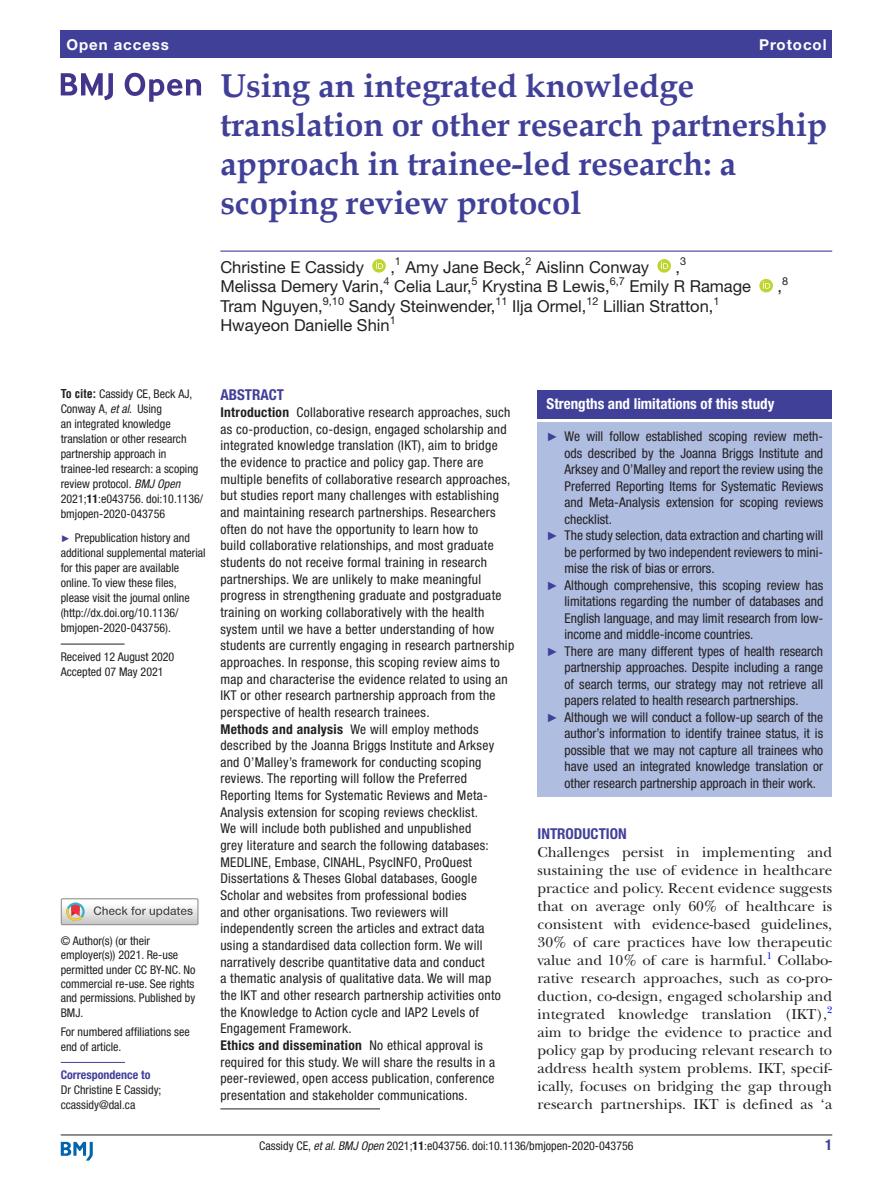
<style>
.page{position:relative;width:893px;height:1191px;background:#fff}
.page>*{position:absolute;margin:0;border:0;box-sizing:border-box;transform-origin:0 0}
.t1{font:700 33px/39px "Book Antiqua";color:#414099}
.t2{font:16.5px "Helvetica Neue LT Std";color:#231f20}
.t3{font:15px/18px "New Baskerville";color:#231f20;text-align:justify}
.t4{font:700 condensed 15px "Helvetica Neue LT Std";color:#fff}
.t5{font:700 condensed 15px "Helvetica Neue LT Std";color:#414099}
.t6{font:700 15px "Helvetica Neue LT Std";letter-spacing:.065em;color:#fff}
.t7{font:condensed 13.5px/16.6px "Helvetica Neue LT Std";letter-spacing:.02em;color:#231f20}
.t8{font:condensed 13.5px "Helvetica Neue LT Std";color:#231f20}
.t9{font:condensed 12px/15px "Helvetica Neue LT Std";color:#231f20}
.t10{font:700 condensed 12px "Helvetica Neue LT Std";color:#414099}
.t11{font:10.95px "Helvetica Neue LT Std";color:#231f20}
.t12{font:9.9px "New Baskerville";color:#00f}
.s1{font-family:"Helvetica LT Std";font-weight:700}
.s2{font-style:italic}
.s3{font-weight:700}
.s4{font-family:"Arial";font-stretch:normal;font-size:9.75px;color:#414099}
.s5{font-family:"Arial";font-stretch:normal;font-size:12px;color:#414099}
</style>
<div class="page">
<hr style="left:61px;top:1134px;width:771px;height:1px;background:#231f20">
<svg style="left:61px;top:1141px;width:32px;height:19px"></svg>
<div style="left:61px;top:31px;width:771px;height:27px;background:#414099"></div>
<hr style="left:220px;top:250px;width:612px;height:2px;background:#414099">
<svg style="left:372px;top:259px;width:14px;height:14px"></svg>
<svg style="left:657px;top:259px;width:14px;height:14px"></svg>
<svg style="left:759px;top:279px;width:14px;height:13px"></svg>
<hr style="left:61px;top:643px;width:64px;height:1px;background:#231f20">
<hr style="left:61px;top:1062px;width:64px;height:1px;background:#414099">
<svg style="left:61px;top:73px;width:52px;height:27px"></svg>
<svg style="left:125px;top:73px;width:76px;height:29px"></svg>
<div style="left:61px;top:898px;width:138px;height:27px;border:1px solid #969090"></div>
<svg style="left:61px;top:898px;width:137px;height:26px"></svg>
<hr style="left:220px;top:1108px;width:160px;height:1px;background:#231f20">
<div style="left:538px;top:390px;width:294px;height:28px;background:#414099"></div>
<div style="left:538px;top:422px;width:294px;height:375px;background:#afbde1"></div>
<p class="t6" style="left:66px;top:35px;width:104px">Open access</p>
<p class="t6" style="left:759px;top:35px;width:69px">Protocol</p>
<h1 class="t1" style="left:220px;top:66px;width:608px">Using an integrated knowledge translation or other research partnership approach in trainee-led research: a scoping review protocol</h1>
<p class="t2" style="left:220px;top:257px;width:145px">Christine E Cassidy</p>
<p class="t2" style="left:390px;top:257px;width:6px">,</p>
<p class="t11" style="left:395px;top:255px;width:8px">1</p>
<p class="t2" style="left:406px;top:257px;width:121px">Amy Jane Beck,</p>
<p class="t11" style="left:525px;top:255px;width:8px">2</p>
<p class="t2" style="left:536px;top:257px;width:115px">Aislinn Conway</p>
<p class="t2" style="left:675px;top:257px;width:6px">,</p>
<p class="t11" style="left:680px;top:255px;width:8px">3</p>
<p class="t2" style="left:220px;top:277px;width:165px">Melissa Demery Varin,</p>
<p class="t11" style="left:384px;top:274px;width:8px">4</p>
<p class="t2" style="left:394px;top:277px;width:79px">Celia Laur,</p>
<p class="t11" style="left:472px;top:274px;width:8px">5</p>
<p class="t2" style="left:482px;top:277px;width:129px">Krystina B Lewis,</p>
<p class="t11" style="left:610px;top:274px;width:17px">6,7</p>
<p class="t2" style="left:629px;top:277px;width:123px">Emily R Ramage</p>
<p class="t2" style="left:777px;top:277px;width:6px">,</p>
<p class="t11" style="left:782px;top:274px;width:8px">8</p>
<p class="t2" style="left:220px;top:296px;width:104px">Tram Nguyen,</p>
<p class="t11" style="left:323px;top:294px;width:23px">9,10</p>
<p class="t2" style="left:349px;top:296px;width:148px">Sandy Steinwender,</p>
<p class="t11" style="left:495px;top:294px;width:14px">11</p>
<p class="t2" style="left:512px;top:296px;width:76px">Ilja Ormel,</p>
<p class="t11" style="left:586px;top:294px;width:14px">12</p>
<p class="t2" style="left:603px;top:296px;width:112px">Lillian Stratton,</p>
<p class="t11" style="left:713px;top:294px;width:8px">1</p>
<p class="t2" style="left:220px;top:316px;width:171px">Hwayeon Danielle Shin</p>
<p class="t11" style="left:390px;top:313px;width:8px">1</p>
<p class="t9" style="left:61px;top:386px;width:144px"><span class="s1">To cite:</span> Cassidy CE, Beck AJ,<br>Conway A, <span class="s2">et al</span>. Using<br>an integrated knowledge translation or other research partnership approach in trainee-led research: a scoping review protocol. <span class="s2">BMJ Open<br></span>2021;<span class="s3">11</span>:e043756. doi:10.1136/ bmjopen-2020-043756</p>
<p class="t9" style="left:61px;top:530px;width:146px"><span class="s4">►</span> Prepublication history and additional supplemental material for this paper are available online. To view these files, please visit the journal online (http://dx.doi.org/10.1136/ bmjopen-2020-043756).</p>
<p class="t9" style="left:61px;top:649px;width:115px">Received 12 August 2020<br>Accepted 07 May 2021</p>
<p class="t9" style="left:61px;top:933px;width:136px;line-height:14.4px">© Author(s) (or their employer(s)) 2021. Re-use permitted under CC BY-NC. No commercial re-use. See rights and permissions. Published by<br>BMJ.</p>
<p class="t9" style="left:61px;top:1024px;width:130px">For numbered affiliations see end of article.</p>
<p class="t10" style="left:61px;top:1067px;width:91px">Correspondence to</p>
<p class="t9" style="left:61px;top:1082px;width:102px">Dr Christine E Cassidy; ccassidy@dal.ca</p>
<p class="t5" style="left:220px;top:386px;width:65px">ABSTRACT</p>
<p class="t7" style="left:220px;top:404px;width:295px"><span class="s3">Introduction</span> Collaborative research approaches, such as co-production, co-design, engaged scholarship and integrated knowledge translation (IKT), aim to bridge the evidence to practice and policy gap. There are multiple benefits of collaborative research approaches, but studies report many challenges with establishing and maintaining research partnerships. Researchers often do not have the opportunity to learn how to<br>build collaborative relationships, and most graduate students do not receive formal training in research partnerships. We are unlikely to make meaningful progress in strengthening graduate and postgraduate training on working collaboratively with the health system until we have a better understanding of how students are currently engaging in research partnership approaches. In response, this scoping review aims to map and characterise the evidence related to using an IKT or other research partnership approach from the perspective of health research trainees.<br><span class="s3">Methods and analysis</span> We will employ methods described by the Joanna Briggs Institute and Arksey and O’Malley’s framework for conducting scoping reviews. The reporting will follow the Preferred Reporting Items for Systematic Reviews and Meta-Analysis extension for scoping reviews checklist.<br>We will include both published and unpublished<br>grey literature and search the following databases:<br>MEDLINE, Embase, CINAHL, PsycINFO, ProQuest Dissertations &amp; Theses Global databases, Google Scholar and websites from professional bodies<br>and other organisations. Two reviewers will independently screen the articles and extract data using a standardised data collection form. We will narratively describe quantitative data and conduct<br>a thematic analysis of qualitative data. We will map<br>the IKT and other research partnership activities onto the Knowledge to Action cycle and IAP2 Levels of Engagement Framework.<br><span class="s3">Ethics and dissemination</span> No ethical approval is required for this study. We will share the results in a peer-reviewed, open access publication, conference presentation and stakeholder communications.</p>
<p class="t4" style="left:547px;top:395px;width:229px">Strengths and limitations of this study</p>
<p class="t8" style="left:547px;top:428px;width:278px"><span class="s5">►</span> We will follow established scoping review meth-</p>
<p class="t8" style="left:565px;top:445px;width:260px">ods described by the Joanna Briggs Institute and</p>
<p class="t8" style="left:565px;top:461px;width:260px">Arksey and O’Malley and report the review using the</p>
<p class="t8" style="left:565px;top:478px;width:260px">Preferred Reporting Items for Systematic Reviews</p>
<p class="t8" style="left:565px;top:494px;width:260px">and Meta-Analysis extension for scoping reviews</p>
<p class="t8" style="left:565px;top:511px;width:49px">checklist.</p>
<p class="t8" style="left:547px;top:527px;width:278px"><span class="s5">►</span> The study selection, data extraction and charting will</p>
<p class="t8" style="left:565px;top:544px;width:260px">be performed by two independent reviewers to mini-</p>
<p class="t8" style="left:565px;top:560px;width:152px">mise the risk of bias or errors.</p>
<p class="t8" style="left:547px;top:577px;width:278px"><span class="s5">►</span> Although comprehensive, this scoping review has</p>
<p class="t8" style="left:565px;top:593px;width:260px">limitations regarding the number of databases and</p>
<p class="t8" style="left:565px;top:610px;width:260px">English language, and may limit research from low-</p>
<p class="t8" style="left:565px;top:626px;width:190px">income and middle-income countries.</p>
<p class="t8" style="left:547px;top:643px;width:278px"><span class="s5">►</span> There are many different types of health research</p>
<p class="t8" style="left:565px;top:659px;width:260px">partnership approaches. Despite including a range</p>
<p class="t8" style="left:565px;top:676px;width:260px">of search terms, our strategy may not retrieve all</p>
<p class="t8" style="left:565px;top:692px;width:236px">papers related to health research partnerships.</p>
<p class="t8" style="left:547px;top:709px;width:278px"><span class="s5">►</span> Although we will conduct a follow-up search of the</p>
<p class="t8" style="left:565px;top:725px;width:260px">author’s information to identify trainee status, it is</p>
<p class="t8" style="left:565px;top:742px;width:260px">possible that we may not capture all trainees who</p>
<p class="t8" style="left:565px;top:758px;width:260px">have used an integrated knowledge translation or</p>
<p class="t8" style="left:565px;top:775px;width:253px">other research partnership approach in their work.</p>
<p class="t5" style="left:538px;top:825px;width:91px">INTRODUCTION</p>
<p class="t3" style="left:538px;top:843px;width:296px">Challenges persist in implementing and sustaining the use of evidence in healthcare practice and policy. Recent evidence suggests that on average only 60% of healthcare is consistent with evidence-based guidelines, 30% of care practices have low therapeutic value and 10% of care is harmful.</p>
<p class="t12" style="left:767px;top:949px;width:7px">1</p>
<p class="t3" style="left:538px;top:951px;width:296px;text-indent:240px">Collabo&shy;rative research approaches, such as co-pro&shy;duction, co-design, engaged scholarship and integrated knowledge translation (IKT),<sup>2 </sup>aim to bridge the evidence to practice and policy gap by producing relevant research to address health system problems. IKT, specif&shy;ically, focuses on bridging the gap through research partnerships. IKT is defined as ‘a</p>
<p class="t9" style="left:259px;top:1137px;width:376px">Cassidy CE, <span class="s2">et al</span>. <span class="s2">BMJ Open</span> 2021;<span class="s3">11</span>:e043756. doi:10.1136/bmjopen-2020-043756</p>
<p class="t5" style="left:825px;top:1135px;width:9px">1</p>
</div>
